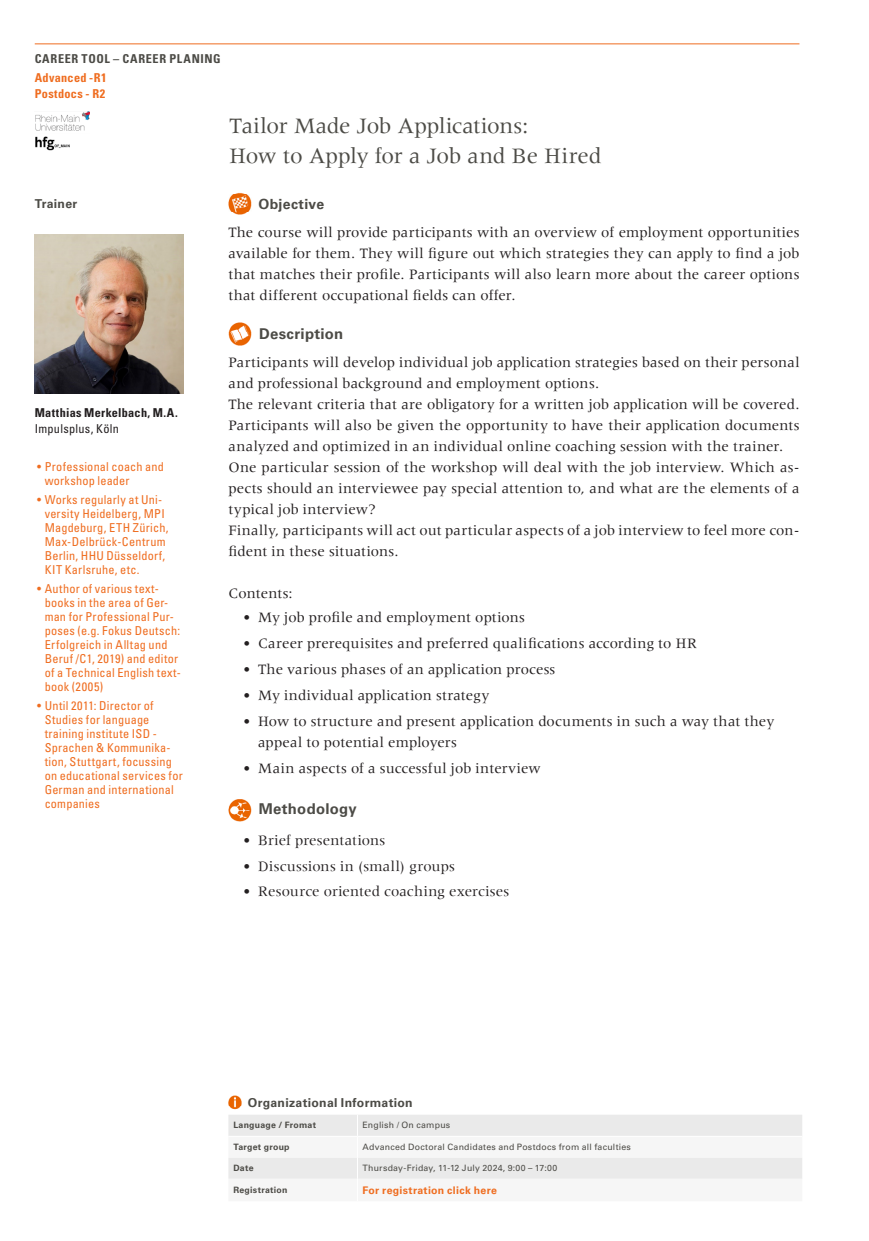
<style>
.page{position:relative;width:869px;height:1241px;background:#fff}
.page>*{position:absolute;margin:0;border:0;box-sizing:border-box;transform-origin:0 0}
.Kurse{font:22.75px "Meridien LT Std";letter-spacing:-.01em;color:#4c4b46}
.mengentext{font:14.88px/21px "Meridien LT Std";letter-spacing:.01em;color:#231f20;text-align:justify}
.t1{font:14.88px "Meridien";letter-spacing:.01em;color:#231f20}
.Objective_Description{font:700 14.88px "Univers LT Std";letter-spacing:.02em;color:#4c4b46}
.Objective_Description-2{font:700 14px "Univers LT Std";letter-spacing:.02em;color:#4c4b46}
.t2{font:condensed 12.25px/14px "Univers LT Std";letter-spacing:.02em;color:#ef6d20}
.Trainer_Name{font:700 condensed 12.25px/15.8px "Univers LT Std";letter-spacing:.02em;color:#231f20}
.Tabelle_Headline{font:700 12.25px "Univers LT Std";letter-spacing:.025em;color:#4c4b46}
.Kopf_Tools{font:700 condensed 12.25px "Univers LT Std";letter-spacing:.055em;color:#4c4b46}
.Kopf_links_Einstufung{font:700 condensed 12.25px "Univers LT Std";letter-spacing:.025em;color:#ef6d20}
.Headlines__Trainer{font:700 12.25px "Univers LT Std";letter-spacing:.025em;color:#4c4b46}
.Tabelle_Mengentext{font:700 10.5px "Univers LT Std";letter-spacing:.03em;color:#ef6d20}
.Tabelle_Mengentext-2{font:8.75px "Univers LT Std";letter-spacing:.025em;color:#4c4b46}
.Tabelle_Bold{font:700 8.75px "Univers LT Std";letter-spacing:.03em;color:#4c4b46}
.s1{font-weight:400}
</style>
<div class="page">
<hr style="left:35px;top:43px;width:764px;height:1px;background:#ef6d20">
<img style="left:228px;top:192px;width:23px;height:23px">
<img style="left:228px;top:322px;width:24px;height:23px">
<img style="left:228px;top:799px;width:23px;height:22px">
<svg style="left:228px;top:1095px;width:13px;height:13px"></svg>
<svg style="left:228px;top:1115px;width:573px;height:64px"></svg>
<hr style="left:228px;top:1135px;width:129px;height:1px;background:#fff">
<img style="left:35px;top:234px;width:149px;height:159px">
<img style="left:35px;top:111px;width:54px;height:40px">
<p class="Kopf_Tools" style="left:35px;top:52px;width:187px">CAREER TOOL – CAREER PLANING</p>
<p class="Kopf_links_Einstufung" style="left:35px;top:70px;width:73px">Advanced -R1</p>
<p class="Kopf_links_Einstufung" style="left:35px;top:86px;width:72px">Postdocs - R2</p>
<p class="Headlines__Trainer" style="left:35px;top:197px;width:44px">Trainer</p>
<p class="Trainer_Name" style="left:35px;top:405px;width:144px">Matthias Merkelbach, M.A.<br><span class="s1">Impulsplus, Köln</span></p>
<p class="t2" style="left:45px;top:459px;width:121px;text-indent:-7px">• Professional coach and workshop leader</p>
<p class="t2" style="left:45px;top:492px;width:125px;text-indent:-7px">• Works regularly at Uni&shy;versity Heidelberg, MPI<br>Magdeburg, ETH Zürich,<br>Max-Delbrück-Centrum<br>Berlin, HHU Düsseldorf,<br>KIT Karlsruhe, etc.</p>
<p class="t2" style="left:45px;top:581px;width:138px;text-indent:-7px">• Author of various text&shy;books in the area of Ger&shy;man for Professional Pur&shy;poses (e.g. Fokus Deutsch:<br>Erfolgreich in Alltag und<br>Beruf /C1, 2019) and editor of a Technical English text&shy;book (2005)</p>
<p class="t2" style="left:45px;top:698px;width:139px;text-indent:-7px">• Until 2011: Director of<br>Studies for language training institute ISD -<br>Sprachen &amp; Kommunika&shy;tion, Stuttgart, focussing on educational services for<br>German and international companies</p>
<p class="Kurse" style="left:229px;top:113px;width:300px">Tailor Made Job Applications:</p>
<p class="Kurse" style="left:229px;top:143px;width:373px">How to Apply for a Job and Be Hired</p>
<p class="Objective_Description-2" style="left:258px;top:196px;width:67px">Objective</p>
<p class="mengentext" style="left:228px;top:222px;width:572px">The course will provide participants with an overview of employment opportunities available for them. They will figure out which strategies they can apply to find a job that matches their profile. Participants will also learn more about the career options that different occupational fields can offer.</p>
<p class="Objective_Description" style="left:259px;top:325px;width:86px">Description</p>
<p class="mengentext" style="left:228px;top:352px;width:572px">Participants will develop individual job application strategies based on their personal and professional background and employment options.</p>
<p class="mengentext" style="left:228px;top:394px;width:572px">The relevant criteria that are obligatory for a written job application will be covered.<br>Participants will also be given the opportunity to have their application documents analyzed and optimized in an individual online coaching session with the trainer.</p>
<p class="mengentext" style="left:228px;top:457px;width:572px">One particular session of the workshop will deal with the job interview. Which as&shy;pects should an interviewee pay special attention to, and what are the elements of a typical job interview?</p>
<p class="mengentext" style="left:228px;top:520px;width:572px">Finally, participants will act out particular aspects of a job interview to feel more con&shy;fident in these situations.</p>
<p class="mengentext" style="left:228px;top:583px;width:66px">Contents:</p>
<p class="mengentext" style="left:243px;top:606px;width:283px">• My job profile and employment options</p>
<p class="mengentext" style="left:243px;top:632px;width:455px">• Career prerequisites and preferred qualifications according to HR</p>
<p class="mengentext" style="left:243px;top:658px;width:313px">• The various phases of an application process</p>
<p class="mengentext" style="left:243px;top:684px;width:247px">• My individual application strategy</p>
<p class="mengentext" style="left:258px;top:710px;width:517px;text-indent:-15px">• How to structure and present application documents in such a way that they appeal to potential employers</p>
<p class="mengentext" style="left:243px;top:757px;width:299px">• Main aspects of a successful job interview</p>
<p class="Objective_Description" style="left:258px;top:800px;width:99px">Methodology</p>
<p class="t1" style="left:243px;top:831px;width:143px">• Brief presentations</p>
<p class="t1" style="left:243px;top:857px;width:213px">• Discussions in (small) groups</p>
<p class="t1" style="left:243px;top:883px;width:267px">• Resource oriented coaching exercises</p>
<p class="Tabelle_Headline" style="left:248px;top:1095px;width:166px">Organizational Information</p>
<p class="Tabelle_Bold" style="left:233px;top:1120px;width:84px">Language / Fromat</p>
<p class="Tabelle_Mengentext-2" style="left:362px;top:1119px;width:89px">English / On campus</p>
<p class="Tabelle_Bold" style="left:233px;top:1141px;width:58px">Target group</p>
<p class="Tabelle_Mengentext-2" style="left:362px;top:1141px;width:270px">Advanced Doctoral Candidates and Postdocs from all faculties</p>
<p class="Tabelle_Bold" style="left:233px;top:1162px;width:22px">Date</p>
<p class="Tabelle_Mengentext-2" style="left:362px;top:1162px;width:196px">Thursday-Friday, 11-12 July 2024, 9:00 – 17:00</p>
<p class="Tabelle_Bold" style="left:233px;top:1184px;width:56px">Registration</p>
<p class="Tabelle_Mengentext" style="left:362px;top:1183px;width:136px">For registration click here</p>
</div>
